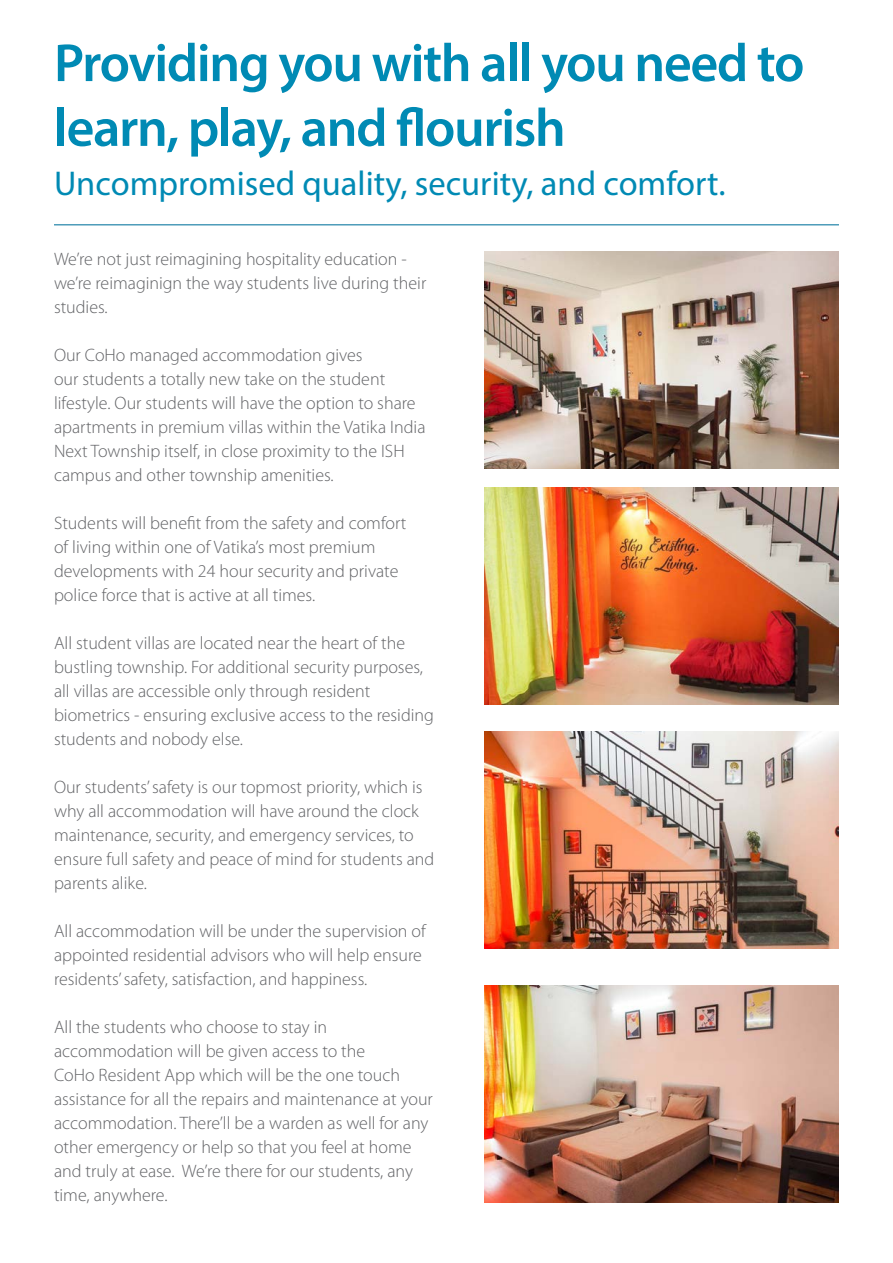
<style>
.page{position:relative;width:893px;height:1263px;background:#fff}
.page>*{position:absolute;margin:0;border:0;box-sizing:border-box;transform-origin:0 0}
.t1{font:600 54px/64.8px "Myriad Pro";letter-spacing:-.025em;color:#008ab4}
.t2{font:34.5px "Myriad Pro";color:#008ab4}
.t3{font:300 18px/24px "Myriad Pro";color:#626366}
</style>
<div class="page">
<hr style="left:54px;top:224px;width:785px;height:1px;background:#00729c">
<img style="left:484px;top:251px;width:355px;height:217px">
<img style="left:484px;top:488px;width:355px;height:216px">
<img style="left:484px;top:731px;width:355px;height:217px">
<img style="left:484px;top:985px;width:355px;height:217px">
<p class="t1" style="left:54px;top:29px;width:752px">Providing you with all you need to learn, play, and flourish</p>
<p class="t2" style="left:54px;top:162px;width:673px">Uncompromised quality, security, and comfort.</p>
<p class="t3" style="left:54px;top:247px;width:374px">We’re not just reimagining hospitality education - we’re reimaginign the way students live during their studies.</p>
<p class="t3" style="left:54px;top:343px;width:373px">Our CoHo managed accommodation gives<br>our students a totally new take on the student lifestyle. Our students will have the option to share apartments in premium villas within the Vatika India Next Township itself, in close proximity to the ISH campus and other township amenities.</p>
<p class="t3" style="left:54px;top:511px;width:354px">Students will benefit from the safety and comfort of living within one of Vatika’s most premium developments with 24 hour security and private police force that is active at all times.</p>
<p class="t3" style="left:54px;top:631px;width:382px">All student villas are located near the heart of the bustling township. For additional security purposes, all villas are accessible only through resident biometrics - ensuring exclusive access to the residing students and nobody else.</p>
<p class="t3" style="left:54px;top:775px;width:382px">Our students’ safety is our topmost priority, which is why all accommodation will have around the clock maintenance, security, and emergency services, to ensure full safety and peace of mind for students and parents alike.</p>
<p class="t3" style="left:54px;top:919px;width:373px">All accommodation will be under the supervision of appointed residential advisors who will help ensure residents’ safety, satisfaction, and happiness.</p>
<p class="t3" style="left:54px;top:1015px;width:380px">All the students who choose to stay in accommodation will be given access to the<br>CoHo Resident App which will be the one touch assistance for all the repairs and maintenance at your accommodation. There’ll be a warden as well for any other emergency or help so that you feel at home and truly at ease. We’re there for our students, any time, anywhere.</p>
</div>
